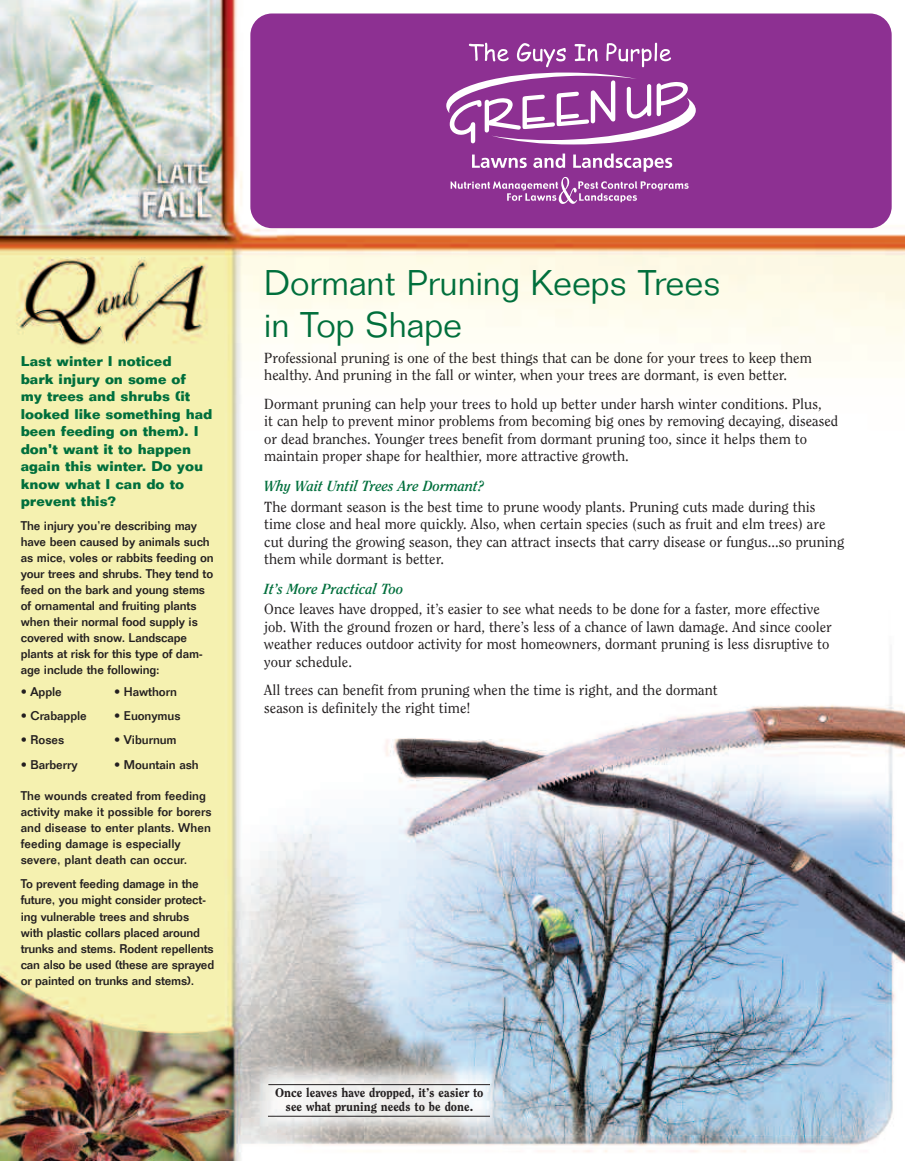
<style>
.page{position:relative;width:905px;height:1161px;background:#fff}
.page>*{position:absolute;margin:0;border:0;box-sizing:border-box;transform-origin:0 0}
.t1{font:300 34.95px/42px "Folio Std";color:#006f3c}
.t2{font:14.55px/17.5px "Clearface Std";color:#231f20}
.t3{font:italic 700 14.55px "Clearface Std";color:#006f3c}
.t4{font:700 13.8px/17.5px "Folio Std";color:#006f3c}
.t5{font:800 12.6px/13.4px "Clearface Std";color:#231f20;text-align:center}
.t6{font:500 12.45px/16px "Folio Std";letter-spacing:-.01em;color:#231f20}
</style>
<div class="page">
<img style="left:0;top:0;width:904px;height:1161px">
<hr style="left:268px;top:1084px;width:222px;height:1px;background:#231f20">
<hr style="left:268px;top:1116px;width:222px;height:1px;background:#231f20">
<div style="left:250px;top:14px;width:641px;height:214px;background:#8d3092;border-radius:22px"></div>
<svg style="left:446px;top:43px;width:249px;height:102px"></svg>
<svg style="left:450px;top:154px;width:238px;height:50px"></svg>
<p class="t4" style="left:21px;top:354px;width:193px">Last winter I noticed<br>bark injury on some of<br>my trees and shrubs (it looked like something had been feeding on them). I don’t want it to happen again this winter. Do you know what I can do to prevent this?</p>
<p class="t6" style="left:21px;top:519px;width:194px">The injury you’re describing may have been caused by animals such as mice, voles or rabbits feeding on your trees and shrubs. They tend to feed on the bark and young stems of ornamental and fruiting plants when their normal food supply is covered with snow. Landscape plants at risk for this type of dam&shy;age include the following:</p>
<p class="t6" style="left:21px;top:685px;width:43px">• Apple</p>
<p class="t6" style="left:21px;top:709px;width:68px">• Crabapple</p>
<p class="t6" style="left:21px;top:733px;width:45px">• Roses</p>
<p class="t6" style="left:21px;top:757px;width:58px">• Barberry</p>
<p class="t6" style="left:114px;top:685px;width:64px">• Hawthorn</p>
<p class="t6" style="left:114px;top:709px;width:68px">• Euonymus</p>
<p class="t6" style="left:114px;top:733px;width:64px">• Viburnum</p>
<p class="t6" style="left:114px;top:757px;width:86px">• Mountain ash</p>
<p class="t6" style="left:21px;top:789px;width:192px">The wounds created from feeding activity make it possible for borers and disease to enter plants. When feeding damage is especially severe, plant death can occur.</p>
<p class="t6" style="left:21px;top:877px;width:195px">To prevent feeding damage in the future, you might consider protect&shy;ing vulnerable trees and shrubs with plastic collars placed around trunks and stems. Rodent repellents can also be used (these are sprayed or painted on trunks and stems).</p>
<h1 class="t1" style="left:264px;top:266px;width:458px">Dormant Pruning Keeps Trees in Top Shape</h1>
<p class="t2" style="left:264px;top:350px;width:549px">Professional pruning is one of the best things that can be done for your trees to keep them healthy. And pruning in the fall or winter, when your trees are dormant, is even better.</p>
<p class="t2" style="left:264px;top:396px;width:575px">Dormant pruning can help your trees to hold up better under harsh winter conditions. Plus,<br>it can help to prevent minor problems from becoming big ones by removing decaying, diseased or dead branches. Younger trees benefit from dormant pruning too, since it helps them to maintain proper shape for healthier, more attractive growth.</p>
<p class="t3" style="left:264px;top:480px;width:221px">Why Wait Until Trees Are Dormant?</p>
<p class="t2" style="left:264px;top:499px;width:581px">The dormant season is the best time to prune woody plants. Pruning cuts made during this time close and heal more quickly. Also, when certain species (such as fruit and elm trees) are cut during the growing season, they can attract insects that carry disease or fungus...so pruning them while dormant is better.</p>
<p class="t3" style="left:264px;top:583px;width:141px">It’s More Practical Too</p>
<p class="t2" style="left:264px;top:601px;width:569px">Once leaves have dropped, it’s easier to see what needs to be done for a faster, more effective job. With the ground frozen or hard, there’s less of a chance of lawn damage. And since cooler weather reduces outdoor activity for most homeowners, dormant pruning is less disruptive to your schedule.</p>
<p class="t2" style="left:264px;top:682px;width:455px">All trees can benefit from pruning when the time is right, and the dormant season is definitely the right time!</p>
<p class="t5" style="left:275px;top:1087px;width:210px">Once leaves have dropped, it’s easier to see what pruning needs to be done.</p>
</div>
